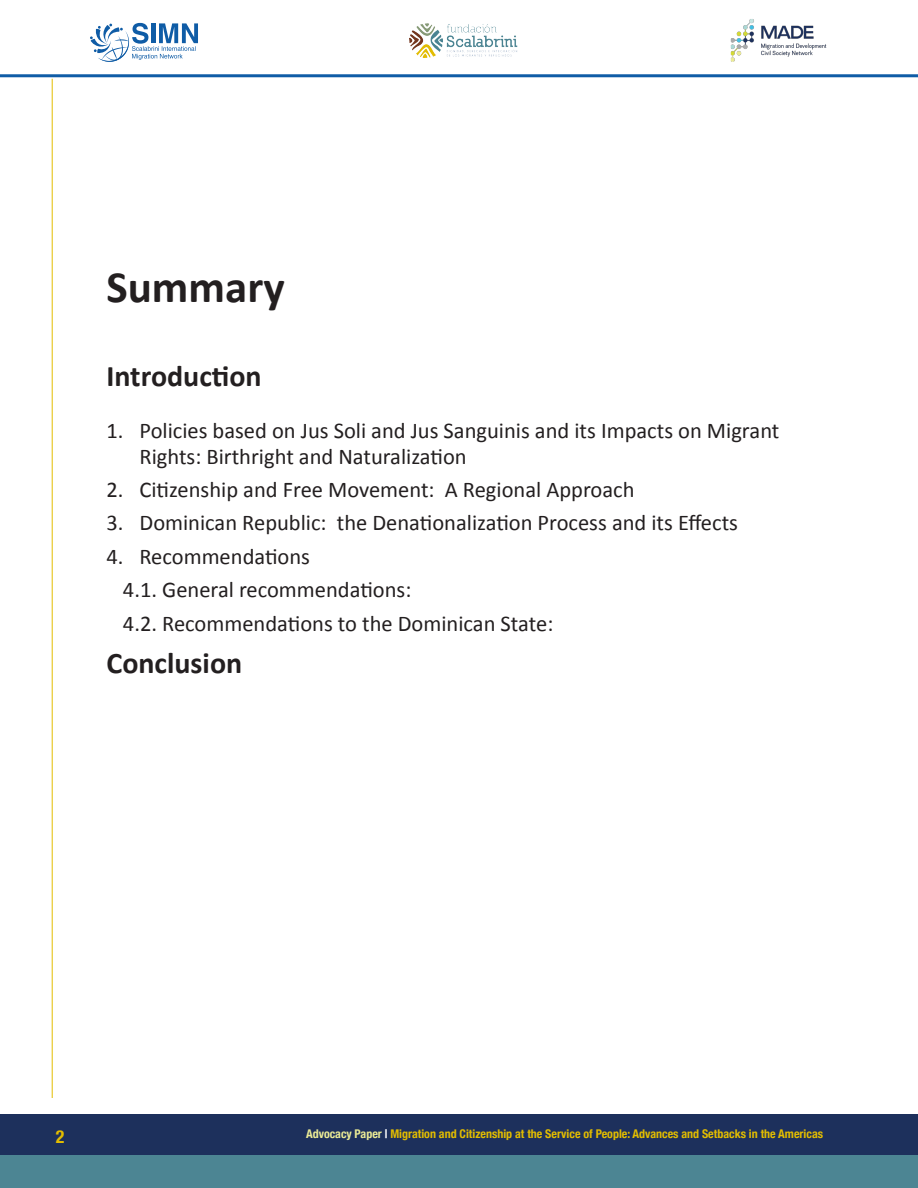
<style>
.page{position:relative;width:918px;height:1188px;background:#fff}
.page>*{position:absolute;margin:0;border:0;box-sizing:border-box;transform-origin:0 0}
.t1{font:700 45px "Calibri";color:#231f20}
.t2{font:700 30px "Calibri";color:#231f20}
.t3{font:22.5px/33.3px "Calibri";color:#231f20}
.t4{font:700 condensed 18px "Helvetica Neue";color:#e3bd00}
.t5{font:700 condensed 12px "Helvetica Neue";color:#e3bd00}
.s1{color:#ebeb96}
.s2{color:#fff}
</style>
<div class="page">
<div style="left:0;top:1114px;width:917px;height:42px;background:#1d305c"></div>
<hr style="left:52px;top:79px;width:1px;height:1019px;background:#e3bd00">
<div style="left:0;top:1156px;width:917px;height:32px;background:#4c8593"></div>
<svg style="left:90px;top:23px;width:108px;height:39px"></svg>
<img style="left:730px;top:19px;width:97px;height:43px">
<img style="left:410px;top:23px;width:108px;height:35px">
<hr style="left:0;top:74px;width:918px;height:3px;background:#0f5ca6">
<h1 class="t1" style="left:106px;top:258px;width:180px">Summary</h1>
<h2 class="t2" style="left:106px;top:356px;width:157px">Introduction</h2>
<p class="t3" style="left:140px;top:418px;width:642px;line-height:25.8px;text-indent:-33px">1. Policies based on Jus Soli and Jus Sanguinis and its Impacts on Migrant<br>Rights: Birthright and Naturalization</p>
<p class="t3" style="left:106px;top:473px;width:530px">2. Citizenship and Free Movement: A Regional Approach</p>
<p class="t3" style="left:106px;top:506px;width:633px">3. Dominican Republic: the Denationalization Process and its Effects</p>
<p class="t3" style="left:123px;top:540px;width:432px;text-indent:-16px">4. Recommendations<br>4.1. General recommendations:<br>4.2. Recommendations to the Dominican State:</p>
<h2 class="t2" style="left:106px;top:643px;width:137px">Conclusion</h2>
<p class="t4" style="left:56px;top:1122px;width:10px">2</p>
<p class="t5" style="left:306px;top:1124px;width:519px"><span class="s1">Advocacy Paper</span> <span class="s2">|</span> Migration and Citizenship at the Service of People: Advances and Setbacks in the Americas</p>
</div>
